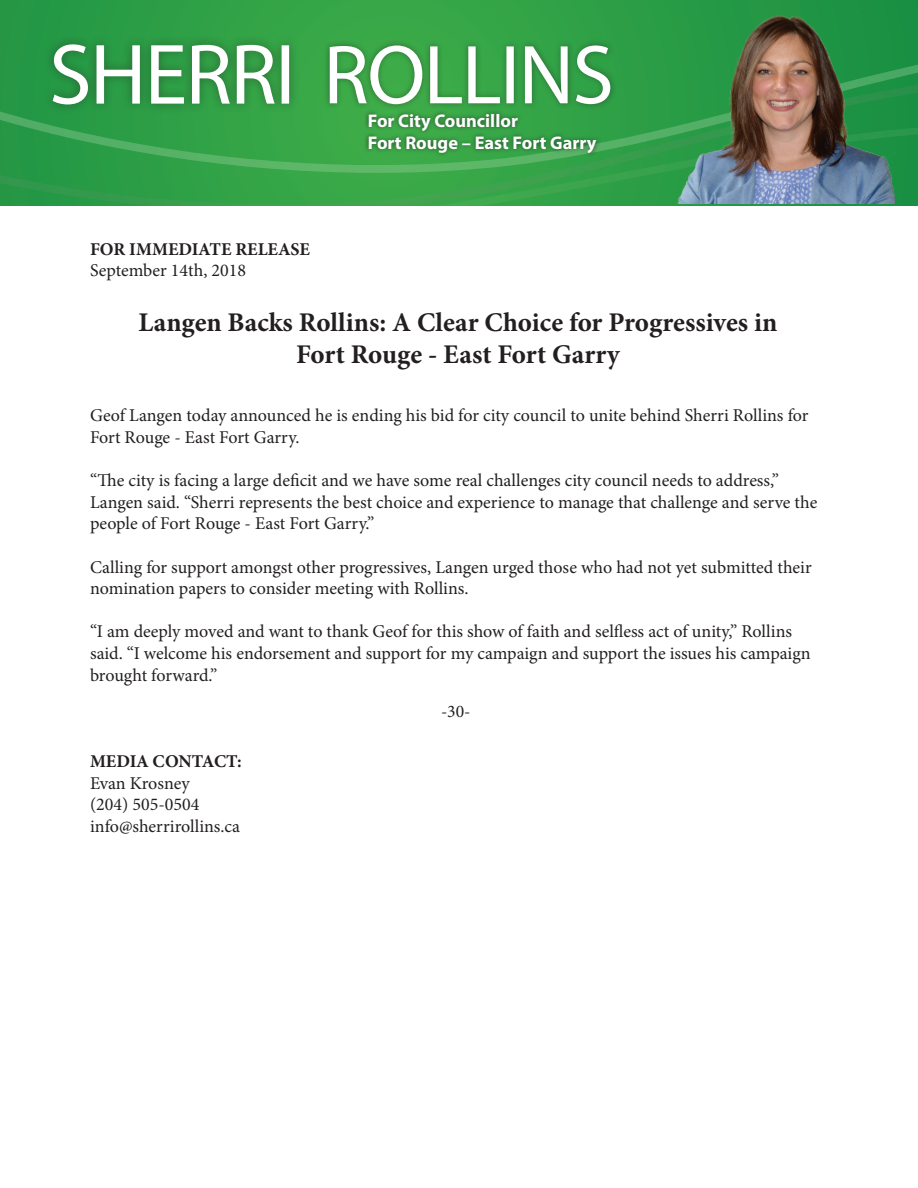
<style>
.page{position:relative;width:918px;height:1188px;background:#fff}
.page>*{position:absolute;margin:0;border:0;box-sizing:border-box;transform-origin:0 0}
.t1{font:700 27px "Minion Pro";color:#231f20}
.t2{font:700 18.3px/22px "Myriad Pro";color:#fff}
.t3{font:18px/21.6px "Minion Pro";letter-spacing:-.005em;color:#231f20}
.t4{font:700 18px "Minion Pro";color:#231f20}
.t5{font:17.7px "Minion Pro";color:#231f20}
</style>
<div class="page">
<svg style="left:0;top:0;width:918px;height:205px;background:#31a048"></svg>
<div style="left:43px;top:34px;width:257px;height:81px;background:#2d9b45"></div>
<svg style="left:53px;top:44px;width:236px;height:60px"></svg>
<div style="left:364px;top:109px;width:237px;height:49px;background:#231f20;opacity:.67"></div>
<div style="left:323px;top:39px;width:294px;height:72px;background:#231f20;opacity:.42"></div>
<svg style="left:330px;top:46px;width:280px;height:58px"></svg>
<img style="left:663px;top:0;width:231px;height:204px">
<p class="t2" style="left:368px;top:109px;width:230px">For City Councillor<br>Fort Rouge – East Fort Garry</p>
<p class="t4" style="left:90px;top:236px;width:221px">FOR IMMEDIATE RELEASE</p>
<p class="t3" style="left:90px;top:260px;width:158px">September 14th, 2018</p>
<p class="t1" style="left:138px;top:303px;width:640px">Langen Backs Rollins: A Clear Choice for Progressives in</p>
<p class="t1" style="left:296px;top:336px;width:325px">Fort Rouge - East Fort Garry</p>
<p class="t3" style="left:90px;top:405px;width:720px">Geof Langen today announced he is ending his bid for city council to unite behind Sherri Rollins for<br>Fort Rouge - East Fort Garry.</p>
<p class="t3" style="left:90px;top:470px;width:729px">“The city is facing a large deficit and we have some real challenges city council needs to address,”<br>Langen said. “Sherri represents the best choice and experience to manage that challenge and serve the people of Fort Rouge - East Fort Garry.”</p>
<p class="t3" style="left:90px;top:556px;width:723px">Calling for support amongst other progressives, Langen urged those who had not yet submitted their nomination papers to consider meeting with Rollins.</p>
<p class="t3" style="left:90px;top:621px;width:722px">“I am deeply moved and want to thank Geof for this show of faith and selfless act of unity,” Rollins said. “I welcome his endorsement and support for my campaign and support the issues his campaign brought forward.”</p>
<p class="t5" style="left:441px;top:699px;width:31px">-30-</p>
<p class="t4" style="left:90px;top:749px;width:153px">MEDIA CONTACT:</p>
<p class="t3" style="left:90px;top:772px;width:101px">Evan Krosney</p>
<p class="t3" style="left:90px;top:794px;width:111px">(204) 505-0504</p>
<p class="t3" style="left:90px;top:816px;width:152px">info@sherrirollins.ca</p>
</div>
